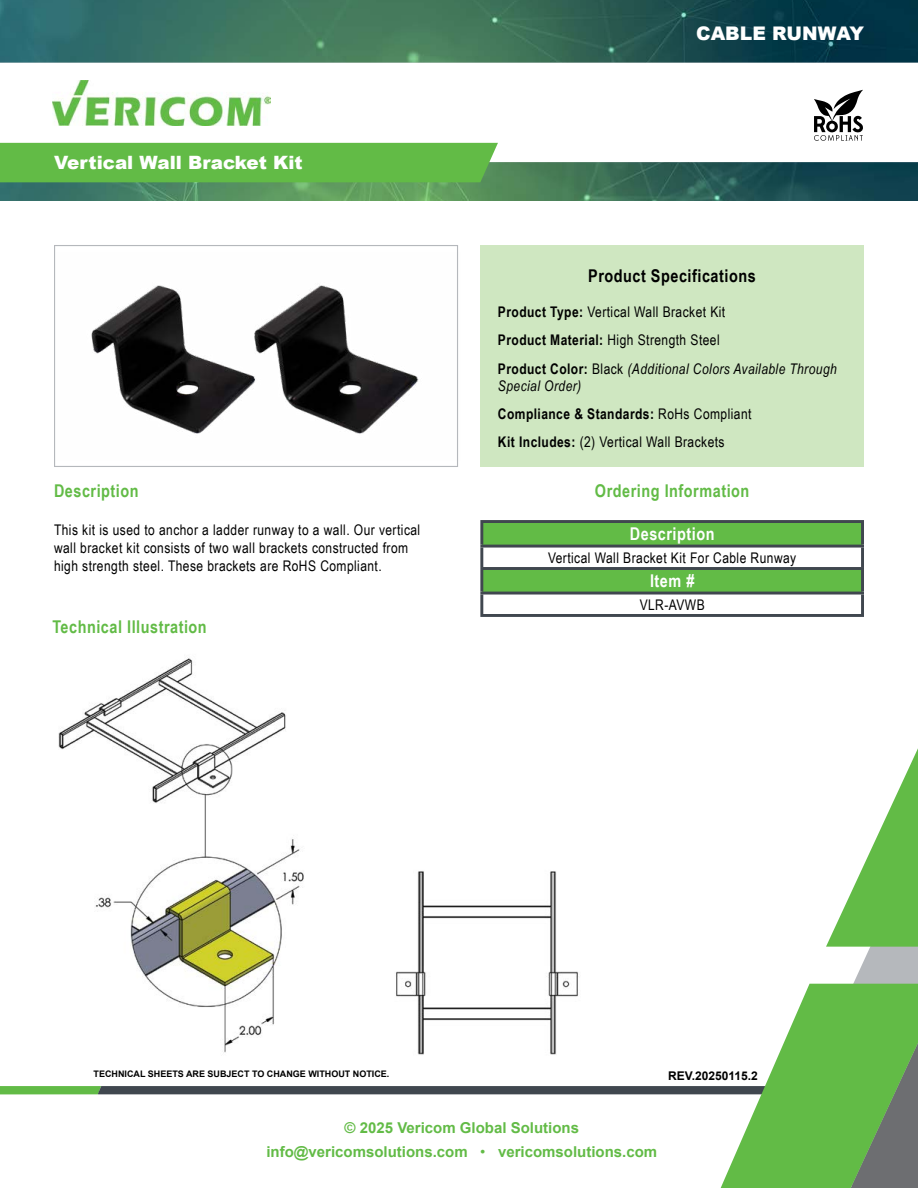
<style>
.page{position:relative;width:918px;height:1188px;background:#fff}
.page>*{position:absolute;margin:0;border:0;box-sizing:border-box;transform-origin:0 0}
.t1{font:900 18.75px "Arial";color:#fff}
.t2{font:900 18.3px "Arial";color:#fff}
.t3{font:700 17.55px "Arial Narrow";letter-spacing:.03em;color:#62bb46}
.t4{font:700 17.55px "Arial Narrow";letter-spacing:.03em;color:#000}
.t5{font:700 17.55px "Arial Narrow";letter-spacing:.03em;color:#fff}
.t6{font:700 15px/24.8px "Arial";color:#62bb46;text-align:center}
.t7{font:14.7px/28.2px "Arial Narrow";letter-spacing:.03em;color:#000}
.t8{font:700 12px "Arial";color:#000}
.t9{font:700 9px "Arial";color:#000}
.s1{font-weight:700}
.s2{font-style:italic}
.s3{font-weight:400}
</style>
<div class="page">
<img style="left:0;top:0;width:918px;height:201px">
<div style="left:0;top:143px;width:498px;height:39px;background:#62bb46"></div>
<img style="left:52px;top:80px;width:219px;height:45px">
<img style="left:58px;top:658px;width:520px;height:326px">
<img style="left:91px;top:285px;width:328px;height:149px">
<div style="left:480px;top:246px;width:384px;height:221px;background:#cfe7c1"></div>
<div style="left:54px;top:245px;width:404px;height:222px;border:1px solid #b5b8bc"></div>
<svg style="left:809px;top:947px;width:109px;height:37px;fill:#b5b8bc"></svg>
<svg style="left:0;top:984px;width:918px;height:204px"></svg>
<svg style="left:826px;top:748px;width:92px;height:199px"></svg>
<div style="left:483px;top:523px;width:378px;height:69px;background:#62bb46"></div>
<div style="left:482px;top:546px;width:381px;height:22px;background:#fff"></div>
<hr style="left:480px;top:520px;width:384px;height:3px;background:#40474f">
<hr style="left:480px;top:523px;width:3px;height:22px;background:#40474f">
<hr style="left:861px;top:523px;width:3px;height:22px;background:#40474f">
<hr style="left:480px;top:545px;width:384px;height:3px;background:#40474f">
<hr style="left:480px;top:548px;width:3px;height:19px;background:#40474f">
<hr style="left:861px;top:548px;width:3px;height:19px;background:#40474f">
<hr style="left:480px;top:567px;width:384px;height:3px;background:#40474f">
<hr style="left:480px;top:570px;width:3px;height:22px;background:#40474f">
<hr style="left:861px;top:570px;width:3px;height:22px;background:#40474f">
<hr style="left:480px;top:614px;width:384px;height:3px;background:#40474f">
<hr style="left:480px;top:592px;width:384px;height:3px;background:#40474f">
<hr style="left:480px;top:595px;width:3px;height:19px;background:#40474f">
<hr style="left:861px;top:595px;width:3px;height:19px;background:#40474f">
<svg style="left:814px;top:90px;width:49px;height:51px"></svg>
<p class="t2" style="left:54px;top:150px;width:250px">Vertical Wall Bracket Kit</p>
<p class="t3" style="left:54px;top:477px;width:86px">Description</p>
<p class="t7" style="left:54px;top:521px;width:368px;line-height:17.5px">This kit is used to anchor a ladder runway to a wall. Our vertical wall bracket kit consists of two wall brackets constructed from high strength steel. These brackets are RoHS Compliant.</p>
<p class="t3" style="left:52px;top:613px;width:156px">Technical Illustration</p>
<p class="t1" style="left:696px;top:19px;width:169px">CABLE RUNWAY</p>
<p class="t4" style="left:588px;top:263px;width:169px">Product Specifications</p>
<p class="t7" style="left:498px;top:297px;width:340px"><span class="s1">Product Type:</span> Vertical Wall Bracket Kit<br><span class="s1">Product Material:</span> High Strength Steel<br><span class="s1">Product Color:</span> Black <span class="s2">(Additional Colors Available Through</span></p>
<p class="t7" style="left:498px;top:371px;width:255px"><span class="s2">Special Order)<br></span><span class="s1">Compliance &amp; Standards:</span> RoHs Compliant<br><span class="s1">Kit Includes:</span> (2) Vertical Wall Brackets</p>
<p class="t3" style="left:595px;top:477px;width:156px">Ordering Information</p>
<p class="t5" style="left:630px;top:521px;width:86px">Description</p>
<p class="t7" style="left:548px;top:543px;width:250px">Vertical Wall Bracket Kit For Cable Runway</p>
<p class="t5" style="left:650px;top:568px;width:46px">Item #</p>
<p class="t7" style="left:640px;top:590px;width:67px">VLR-AVWB</p>
<p class="t9" style="left:94px;top:1068px;width:297px">TECHNICAL SHEETS ARE SUBJECT TO CHANGE WITHOUT NOTICE.</p>
<p class="t8" style="left:668px;top:1067px;width:91px">REV.20250115.2</p>
<p class="t6" style="left:266px;top:1115px;width:392px">© 2025 Vericom Global Solutions info@vericomsolutions.com <span class="s3">•</span> vericomsolutions.com</p>
</div>
